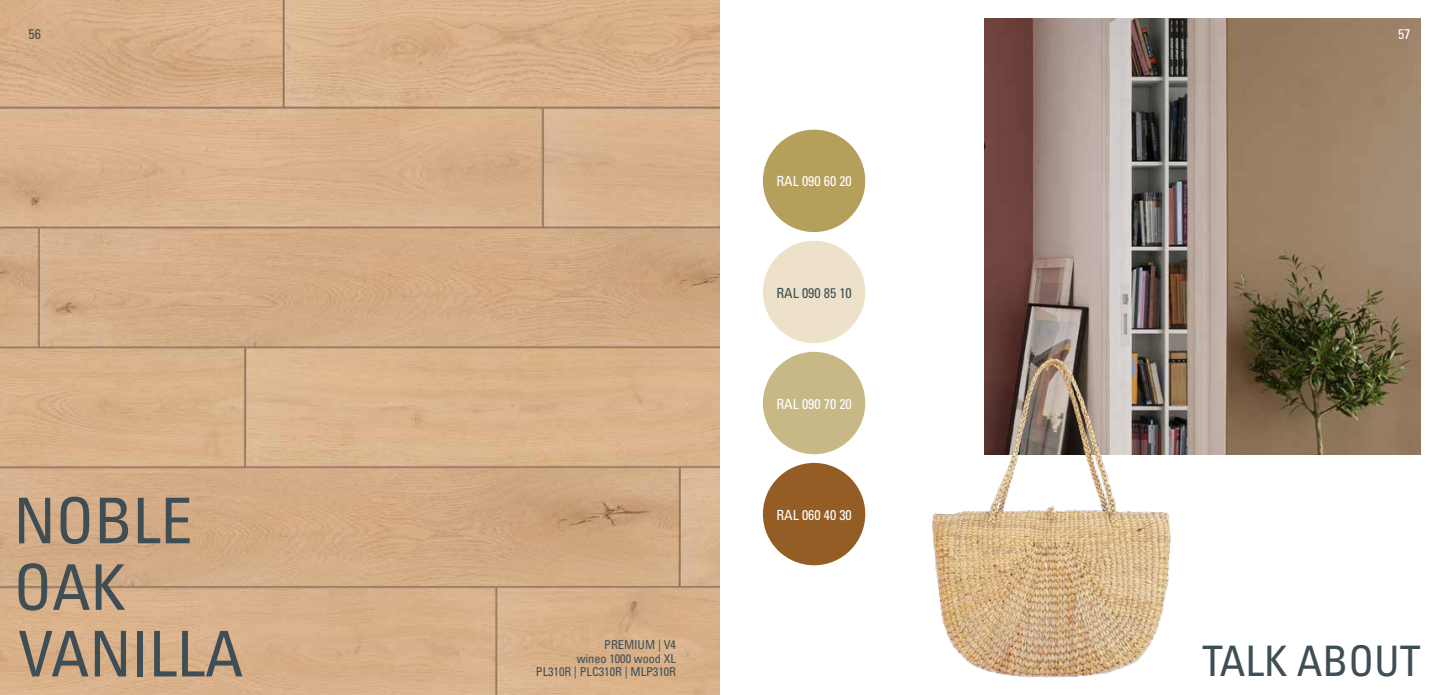
<style>
.page{position:relative;width:1439px;height:695px;background:#fff}
.page>*{position:absolute;margin:0;border:0;box-sizing:border-box;transform-origin:0 0}
.t1{font:condensed 63px/66.5px "Univers LTCYR 57";color:#3f4e55}
.t2{font:condensed 42px "Univers LTCYR 57";color:#3f4e55}
.t3{font:condensed 14px "Univers LTCYR 57";color:#fff}
.t4{font:condensed 14px "Univers LTCYR 57";color:#3f4e55}
.t5{font:condensed 12.25px/13.8px "Univers LTCYR 57";color:#3f4e55;text-align:right}
</style>
<div class="page">
<img style="left:0;top:0;width:719px;height:694px">
<div style="left:763px;top:130px;width:102px;height:102px;background:#b49f5b;border-radius:50%"></div>
<div style="left:763px;top:352px;width:102px;height:102px;background:#c7b886;border-radius:50%"></div>
<div style="left:763px;top:463px;width:102px;height:102px;background:#935d25;border-radius:50%"></div>
<div style="left:763px;top:241px;width:102px;height:102px;background:#ede2c9;border-radius:50%"></div>
<img style="left:985px;top:19px;width:435px;height:435px">
<img style="left:932px;top:345px;width:245px;height:333px">
<p class="t4" style="left:29px;top:25px;width:14px">56</p>
<p class="t3" style="left:1398px;top:25px;width:14px">57</p>
<p class="t3" style="left:776px;top:173px;width:77px">RAL 090 60 20</p>
<p class="t4" style="left:776px;top:283px;width:77px">RAL 090 85 10</p>
<h1 class="t1" style="left:14px;top:486px;width:231px">NOBLE<br>OAK<br>VANILLA</h1>
<p class="t5" style="left:536px;top:637px;width:142px">PREMIUM | V4<br>wineo 1000 wood XL<br>PL310R | PLC310R | MLP310R</p>
<p class="t3" style="left:776px;top:394px;width:77px">RAL 090 70 20</p>
<p class="t3" style="left:776px;top:505px;width:77px">RAL 060 40 30</p>
<h2 class="t2" style="left:1202px;top:634px;width:220px">TALK ABOUT</h2>
</div>
